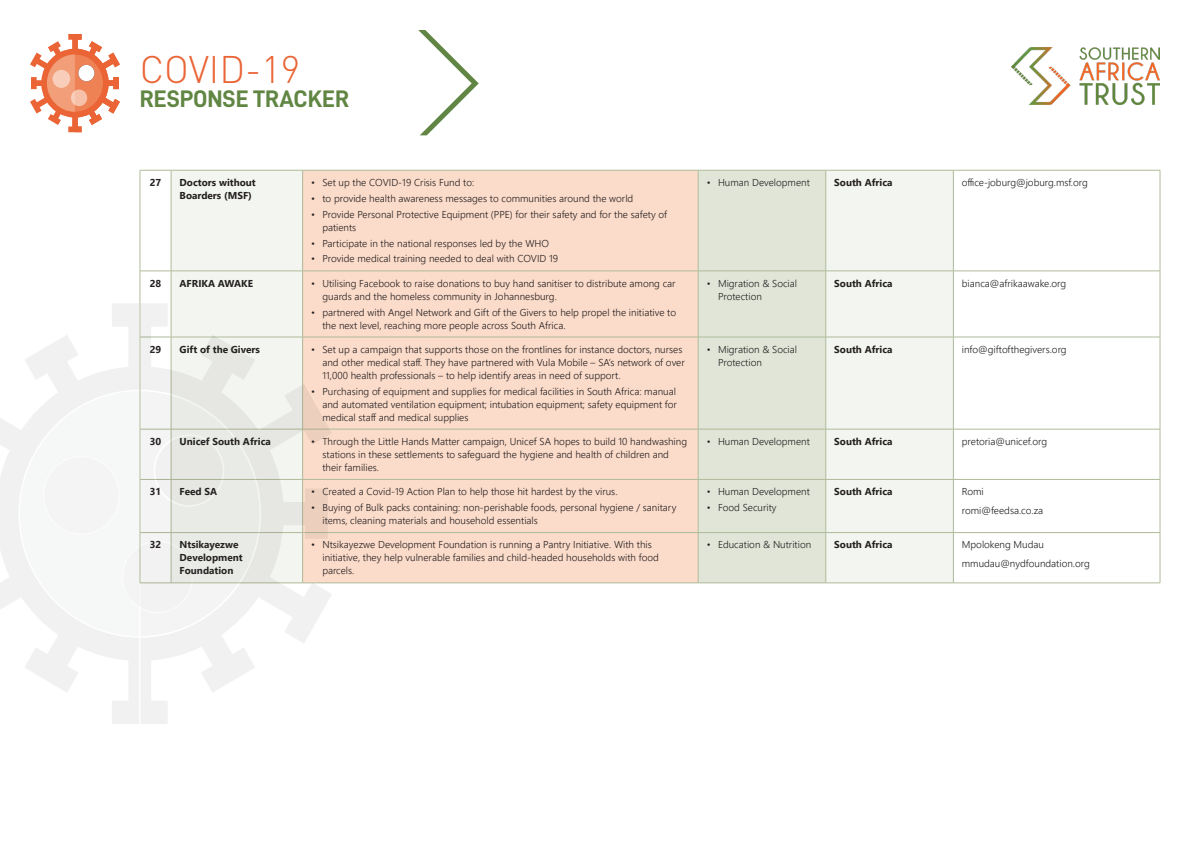
<style>
.page{position:relative;width:1191px;height:842px;background:#fff}
.page>*{position:absolute;margin:0;border:0;box-sizing:border-box;transform-origin:0 0}
.t1{font:300 38px "DIN";color:#ea6435}
.t2{font:24px "D DIN Bold";color:#618643}
.t3{font:300 10px/13px "Segoe UI";color:#231f20}
.t4{font:700 10px/13px "Segoe UI";color:#231f20}
</style>
<div class="page">
<img style="left:1011px;top:48px;width:148px;height:57px">
<svg style="left:418px;top:30px;width:61px;height:105px"></svg>
<svg style="left:30px;top:34px;width:90px;height:98px"></svg>
<div style="left:78px;top:65px;width:16px;height:16px;background:#fff;border-radius:50%"></div>
<div style="left:172px;top:171px;width:781px;height:412px;background:#f3f5f0"></div>
<div style="left:303px;top:171px;width:395px;height:412px;background:#fbdbc9"></div>
<div style="left:699px;top:171px;width:126px;height:412px;background:#e0e5d7"></div>
<hr style="left:140px;top:170px;width:31px;height:1px;background:#afbb99">
<hr style="left:140px;top:170px;width:1px;height:101px;background:#afbb99">
<hr style="left:171px;top:170px;width:131px;height:1px;background:#afbb99">
<hr style="left:171px;top:170px;width:1px;height:101px;background:#afbb99">
<hr style="left:302px;top:170px;width:396px;height:1px;background:#afbb99">
<hr style="left:302px;top:170px;width:1px;height:101px;background:#afbb99">
<hr style="left:698px;top:170px;width:127px;height:1px;background:#afbb99">
<hr style="left:698px;top:170px;width:1px;height:101px;background:#afbb99">
<hr style="left:825px;top:170px;width:128px;height:1px;background:#afbb99">
<hr style="left:825px;top:170px;width:1px;height:101px;background:#afbb99">
<hr style="left:953px;top:170px;width:207px;height:1px;background:#afbb99">
<hr style="left:953px;top:170px;width:1px;height:101px;background:#afbb99">
<hr style="left:1159px;top:170px;width:1px;height:101px;background:#afbb99">
<hr style="left:140px;top:271px;width:31px;height:1px;background:#afbb99">
<hr style="left:140px;top:271px;width:1px;height:66px;background:#afbb99">
<hr style="left:171px;top:271px;width:131px;height:1px;background:#afbb99">
<hr style="left:171px;top:271px;width:1px;height:66px;background:#afbb99">
<hr style="left:302px;top:271px;width:396px;height:1px;background:#afbb99">
<hr style="left:302px;top:271px;width:1px;height:66px;background:#afbb99">
<hr style="left:698px;top:271px;width:127px;height:1px;background:#afbb99">
<hr style="left:698px;top:271px;width:1px;height:66px;background:#afbb99">
<hr style="left:825px;top:271px;width:128px;height:1px;background:#afbb99">
<hr style="left:825px;top:271px;width:1px;height:66px;background:#afbb99">
<hr style="left:953px;top:271px;width:207px;height:1px;background:#afbb99">
<hr style="left:953px;top:271px;width:1px;height:66px;background:#afbb99">
<hr style="left:1159px;top:271px;width:1px;height:66px;background:#afbb99">
<hr style="left:302px;top:337px;width:396px;height:1px;background:#afbb99">
<hr style="left:698px;top:337px;width:127px;height:1px;background:#afbb99">
<hr style="left:698px;top:337px;width:1px;height:92px;background:#afbb99">
<hr style="left:825px;top:337px;width:128px;height:1px;background:#afbb99">
<hr style="left:825px;top:337px;width:1px;height:92px;background:#afbb99">
<hr style="left:953px;top:337px;width:207px;height:1px;background:#afbb99">
<hr style="left:953px;top:337px;width:1px;height:92px;background:#afbb99">
<hr style="left:1159px;top:337px;width:1px;height:92px;background:#afbb99">
<hr style="left:302px;top:429px;width:396px;height:1px;background:#afbb99">
<hr style="left:698px;top:429px;width:127px;height:1px;background:#afbb99">
<hr style="left:698px;top:429px;width:1px;height:50px;background:#afbb99">
<hr style="left:825px;top:429px;width:128px;height:1px;background:#afbb99">
<hr style="left:825px;top:429px;width:1px;height:50px;background:#afbb99">
<hr style="left:953px;top:429px;width:207px;height:1px;background:#afbb99">
<hr style="left:953px;top:429px;width:1px;height:50px;background:#afbb99">
<hr style="left:1159px;top:429px;width:1px;height:50px;background:#afbb99">
<hr style="left:302px;top:479px;width:396px;height:1px;background:#afbb99">
<hr style="left:698px;top:479px;width:127px;height:1px;background:#afbb99">
<hr style="left:698px;top:480px;width:1px;height:52px;background:#afbb99">
<hr style="left:825px;top:479px;width:128px;height:1px;background:#afbb99">
<hr style="left:825px;top:480px;width:1px;height:52px;background:#afbb99">
<hr style="left:953px;top:479px;width:207px;height:1px;background:#afbb99">
<hr style="left:953px;top:480px;width:1px;height:52px;background:#afbb99">
<hr style="left:1159px;top:480px;width:1px;height:52px;background:#afbb99">
<hr style="left:302px;top:532px;width:396px;height:1px;background:#afbb99">
<hr style="left:698px;top:532px;width:127px;height:1px;background:#afbb99">
<hr style="left:698px;top:533px;width:1px;height:50px;background:#afbb99">
<hr style="left:825px;top:532px;width:128px;height:1px;background:#afbb99">
<hr style="left:825px;top:533px;width:1px;height:50px;background:#afbb99">
<hr style="left:953px;top:532px;width:207px;height:1px;background:#afbb99">
<hr style="left:953px;top:533px;width:1px;height:50px;background:#afbb99">
<hr style="left:1159px;top:533px;width:1px;height:50px;background:#afbb99">
<hr style="left:302px;top:583px;width:396px;height:1px;background:#afbb99">
<hr style="left:698px;top:583px;width:127px;height:1px;background:#afbb99">
<hr style="left:825px;top:583px;width:128px;height:1px;background:#afbb99">
<hr style="left:953px;top:583px;width:207px;height:1px;background:#afbb99">
<svg style="left:0;top:304px;width:138px;height:420px"></svg>
<div style="left:44px;top:457px;width:75px;height:77px;background:#f4f4f4;border-radius:50%"></div>
<div style="left:43px;top:456px;width:77px;height:79px;border:1px solid #fff;border-radius:50%"></div>
<svg style="left:138px;top:301px;width:197px;height:423px"></svg>
<svg style="left:121px;top:377px;width:153px;height:274px"></svg>
<svg style="left:154px;top:435px;width:69px;height:71px;fill:#e6e7e3"></svg>
<div style="left:154px;top:435px;width:70px;height:71px;border:1px solid #fff;border-radius:50%"></div>
<h2 class="t1" style="left:140px;top:46px;width:162px">COVID-19</h2>
<h3 class="t2" style="left:140px;top:85px;width:211px">RESPONSE TRACKER</h3>
<p class="t4" style="left:150px;top:175px;width:13px">27</p>
<p class="t4" style="left:180px;top:175px;width:78px">Doctors without<br>Boarders (MSF)</p>
<p class="t3" style="left:311px;top:175px;width:165px">• Set up the COVID-19 Crisis Fund to:</p>
<p class="t3" style="left:311px;top:191px;width:324px">• to provide health awareness messages to communities around the world</p>
<p class="t3" style="left:322px;top:207px;width:346px;text-indent:-11px">• Provide Personal Protective Equipment (PPE) for their safety and for the safety of patients</p>
<p class="t3" style="left:311px;top:235px;width:239px">• Participate in the national responses led by the WHO</p>
<p class="t3" style="left:311px;top:251px;width:249px">• Provide medical training needed to deal with COVID 19</p>
<p class="t4" style="left:150px;top:276px;width:13px">28</p>
<p class="t4" style="left:180px;top:276px;width:75px">AFRIKA AWAKE</p>
<p class="t3" style="left:322px;top:276px;width:355px;text-indent:-11px">• Utilising Facebook to raise donations to buy hand sanitiser to distribute among car guards and the homeless community in Johannesburg.</p>
<p class="t3" style="left:322px;top:304px;width:355px;text-indent:-11px">• partnered with Angel Network and Gift of the Givers to help propel the initiative to the next level, reaching more people across South Africa.</p>
<p class="t4" style="left:150px;top:342px;width:13px">29</p>
<p class="t4" style="left:180px;top:342px;width:82px">Gift of the Givers</p>
<p class="t3" style="left:322px;top:342px;width:364px;text-indent:-11px">• Set up a campaign that supports those on the frontlines for instance doctors, nurses and other medical staff. They have partnered with Vula Mobile – SA’s network of over<br>11,000 health professionals – to help identify areas in need of support.</p>
<p class="t3" style="left:322px;top:384px;width:356px;text-align:justify;text-indent:-11px">• Purchasing of equipment and supplies for medical facilities in South Africa: manual and automated ventilation equipment; intubation equipment; safety equipment for medical staff and medical supplies</p>
<p class="t3" style="left:706px;top:175px;width:105px">• Human Development</p>
<p class="t4" style="left:834px;top:175px;width:60px">South Africa</p>
<p class="t3" style="left:962px;top:175px;width:127px">office-joburg@joburg.msf.org</p>
<p class="t3" style="left:718px;top:276px;width:81px;text-indent:-11px">• Migration &amp; Social<br>Protection</p>
<p class="t4" style="left:834px;top:276px;width:60px">South Africa</p>
<p class="t3" style="left:962px;top:276px;width:106px">bianca@afrikaawake.org</p>
<p class="t3" style="left:718px;top:342px;width:81px;text-indent:-11px">• Migration &amp; Social<br>Protection</p>
<p class="t4" style="left:834px;top:342px;width:60px">South Africa</p>
<p class="t3" style="left:962px;top:342px;width:106px">info@giftofthegivers.org</p>
<p class="t4" style="left:150px;top:434px;width:13px">30</p>
<p class="t4" style="left:180px;top:434px;width:93px">Unicef South Africa</p>
<p class="t3" style="left:322px;top:434px;width:366px;text-indent:-11px">• Through the Little Hands Matter campaign, Unicef SA hopes to build 10 handwashing stations in these settlements to safeguard the hygiene and health of children and their families.</p>
<p class="t3" style="left:706px;top:434px;width:105px">• Human Development</p>
<p class="t4" style="left:834px;top:434px;width:60px">South Africa</p>
<p class="t3" style="left:962px;top:434px;width:87px">pretoria@unicef.org</p>
<p class="t4" style="left:150px;top:484px;width:13px">31</p>
<p class="t4" style="left:180px;top:484px;width:39px">Feed SA</p>
<p class="t3" style="left:311px;top:484px;width:308px">• Created a Covid-19 Action Plan to help those hit hardest by the virus.</p>
<p class="t3" style="left:322px;top:500px;width:355px;text-indent:-11px">• Buying of Bulk packs containing: non-perishable foods, personal hygiene / sanitary items, cleaning materials and household essentials</p>
<p class="t4" style="left:834px;top:484px;width:60px">South Africa</p>
<p class="t3" style="left:962px;top:484px;width:23px">Romi</p>
<p class="t3" style="left:962px;top:503px;width:83px">romi@feedsa.co.za</p>
<p class="t3" style="left:706px;top:484px;width:105px">• Human Development</p>
<p class="t3" style="left:706px;top:500px;width:71px">• Food Security</p>
<p class="t4" style="left:150px;top:537px;width:13px">32</p>
<p class="t4" style="left:180px;top:537px;width:65px">Ntsikayezwe<br>Development<br>Foundation</p>
<p class="t3" style="left:322px;top:537px;width:338px;text-indent:-11px">• Ntsikayezwe Development Foundation is running a Pantry Initiative. With this initiative, they help vulnerable families and child-headed households with food parcels.</p>
<p class="t3" style="left:706px;top:537px;width:106px">• Education &amp; Nutrition</p>
<p class="t4" style="left:834px;top:537px;width:60px">South Africa</p>
<p class="t3" style="left:962px;top:537px;width:84px">Mpolokeng Mudau</p>
<p class="t3" style="left:962px;top:556px;width:129px">mmudau@nydfoundation.org</p>
</div>
